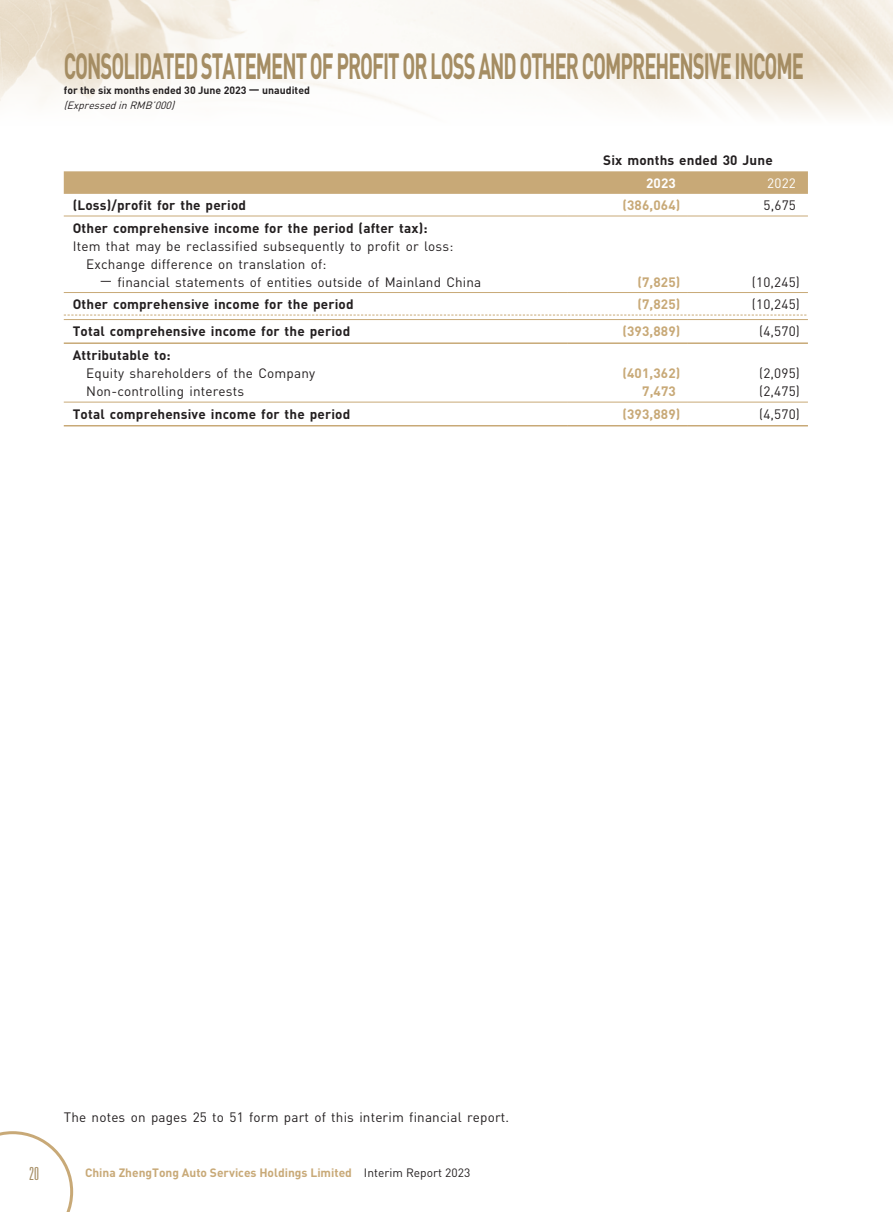
<style>
.page{position:relative;width:893px;height:1212px;background:#fff}
.page>*{position:absolute;margin:0;border:0;box-sizing:border-box;transform-origin:0 0}
.t1{font:700 36px "DIN Pro";letter-spacing:-.05em;color:#a58d63;scale:.56 1}
.t2{font:300 ultra-condensed 18px "Univers LT Std";color:#a58d63}
._15_Table_Stub{font:700 13.5px "DIN Pro";letter-spacing:.01em;color:#231f20}
._15_Table_Stub-2{font:13.5px "DIN Pro";letter-spacing:.01em;color:#231f20}
._01_Body_Text{font:13.5px "DIN Pro";letter-spacing:.01em;color:#231f20}
._01_Body_Text-2{font:700 13.5px "DIN Pro";letter-spacing:.01em;color:#c8a977}
._01_Body_Text-3{font:700 13.5px "DIN Pro";letter-spacing:.01em;color:#231f20}
._01_Body_Text-4{font:700 13.5px "DIN Pro";color:#fff}
._01_Body_Text-5{font:13.5px "DIN Pro";color:#fff}
.t3{font:700 12px "DIN Pro";color:#c8a977}
.t4{font:700 10.5px "DIN Pro";color:#231f20}
.t5{font:italic 10.5px "DIN Pro";color:#231f20}
.s1{font-weight:400;color:#231f20}
</style>
<div class="page">
<img style="left:0;top:0;width:893px;height:116px">
<svg style="left:0;top:1131px;width:73px;height:81px"></svg>
<svg style="left:64px;top:171px;width:744px;height:23px;background:#c9aa79"></svg>
<hr style="left:64px;top:216px;width:504px;height:1px;background:#c8a977">
<hr style="left:568px;top:216px;width:120px;height:1px;background:#c8a977">
<hr style="left:688px;top:216px;width:120px;height:1px;background:#c8a977">
<hr style="left:64px;top:292px;width:504px;height:1px;background:#c8a977">
<hr style="left:568px;top:292px;width:120px;height:1px;background:#c8a977">
<hr style="left:688px;top:292px;width:120px;height:1px;background:#c8a977">
<svg style="left:64px;top:315px;width:742px;height:1px"></svg>
<hr style="left:64px;top:319px;width:504px;height:1px;background:#c8a977">
<hr style="left:568px;top:319px;width:120px;height:1px;background:#c8a977">
<hr style="left:688px;top:319px;width:120px;height:1px;background:#c8a977">
<hr style="left:64px;top:342px;width:504px;height:2px;background:#c8a977">
<hr style="left:568px;top:342px;width:120px;height:2px;background:#c8a977">
<hr style="left:688px;top:342px;width:120px;height:2px;background:#c8a977">
<hr style="left:64px;top:402px;width:504px;height:1px;background:#c8a977">
<hr style="left:568px;top:402px;width:120px;height:1px;background:#c8a977">
<hr style="left:688px;top:402px;width:120px;height:1px;background:#c8a977">
<hr style="left:64px;top:425px;width:504px;height:1px;background:#c8a977">
<hr style="left:568px;top:425px;width:120px;height:1px;background:#c8a977">
<hr style="left:688px;top:425px;width:120px;height:1px;background:#c8a977">
<h1 class="t1" style="left:64px;top:41px;width:1323px">CONSOLIDATED STATEMENT OF PROFIT OR LOSS AND OTHER COMPREHENSIVE INCOME</h1>
<p class="t4" style="left:64px;top:83px;width:248px">for the six months ended 30 June 2023 — unaudited</p>
<p class="t5" style="left:64px;top:98px;width:116px">(ExpressedinRMB’000)</p>
<p class="_01_Body_Text-3" style="left:603px;top:151px;width:171px">Six months ended 30 June</p>
<p class="_01_Body_Text-4" style="left:646px;top:174px;width:31px">2023</p>
<p class="_01_Body_Text-5" style="left:767px;top:174px;width:30px">2022</p>
<p class="_15_Table_Stub" style="left:73px;top:196px;width:175px">(Loss)/profit for the period</p>
<p class="_01_Body_Text-2" style="left:622px;top:196px;width:60px">(386,064)</p>
<p class="_01_Body_Text" style="left:763px;top:196px;width:34px">5,675</p>
<p class="_15_Table_Stub" style="left:73px;top:219px;width:356px">Other comprehensive income for the period (after tax):</p>
<p class="_15_Table_Stub-2" style="left:73px;top:237px;width:382px">Item that may be reclassified subsequently to profit or loss:</p>
<p class="_15_Table_Stub-2" style="left:86px;top:255px;width:242px">Exchange difference on translation of:</p>
<p class="_15_Table_Stub-2" style="left:100px;top:273px;width:383px">— financial statements of entities outside of Mainland China</p>
<p class="_01_Body_Text-2" style="left:637px;top:273px;width:45px">(7,825)</p>
<p class="_01_Body_Text" style="left:752px;top:273px;width:49px">(10,245)</p>
<p class="_15_Table_Stub" style="left:73px;top:295px;width:282px">Other comprehensive income for the period</p>
<p class="_01_Body_Text-2" style="left:637px;top:295px;width:45px">(7,825)</p>
<p class="_01_Body_Text" style="left:752px;top:295px;width:49px">(10,245)</p>
<p class="_15_Table_Stub" style="left:73px;top:322px;width:279px">Total comprehensive income for the period</p>
<p class="_01_Body_Text-2" style="left:622px;top:322px;width:60px">(393,889)</p>
<p class="_01_Body_Text" style="left:759px;top:322px;width:42px">(4,570)</p>
<p class="_15_Table_Stub" style="left:73px;top:346px;width:99px">Attributable to:</p>
<p class="_15_Table_Stub-2" style="left:86px;top:364px;width:230px">Equity shareholders of the Company</p>
<p class="_01_Body_Text-2" style="left:622px;top:364px;width:60px">(401,362)</p>
<p class="_01_Body_Text" style="left:759px;top:364px;width:42px">(2,095)</p>
<p class="_15_Table_Stub-2" style="left:86px;top:382px;width:159px">Non-controlling interests</p>
<p class="_01_Body_Text-2" style="left:642px;top:382px;width:35px">7,473</p>
<p class="_01_Body_Text" style="left:759px;top:382px;width:42px">(2,475)</p>
<p class="_15_Table_Stub" style="left:73px;top:405px;width:279px">Total comprehensive income for the period</p>
<p class="_01_Body_Text-2" style="left:622px;top:405px;width:60px">(393,889)</p>
<p class="_01_Body_Text" style="left:759px;top:405px;width:42px">(4,570)</p>
<p class="_01_Body_Text" style="left:64px;top:1108px;width:447px">The notes on pages 25 to 51 form part of this interim financial report.</p>
<h2 class="t2" style="left:29px;top:1164px;width:11px">20</h2>
<p class="t3" style="left:85px;top:1164px;width:387px">China ZhengTong Auto Services Holdings Limited <span class="s1">Interim Report 2023</span></p>
</div>
